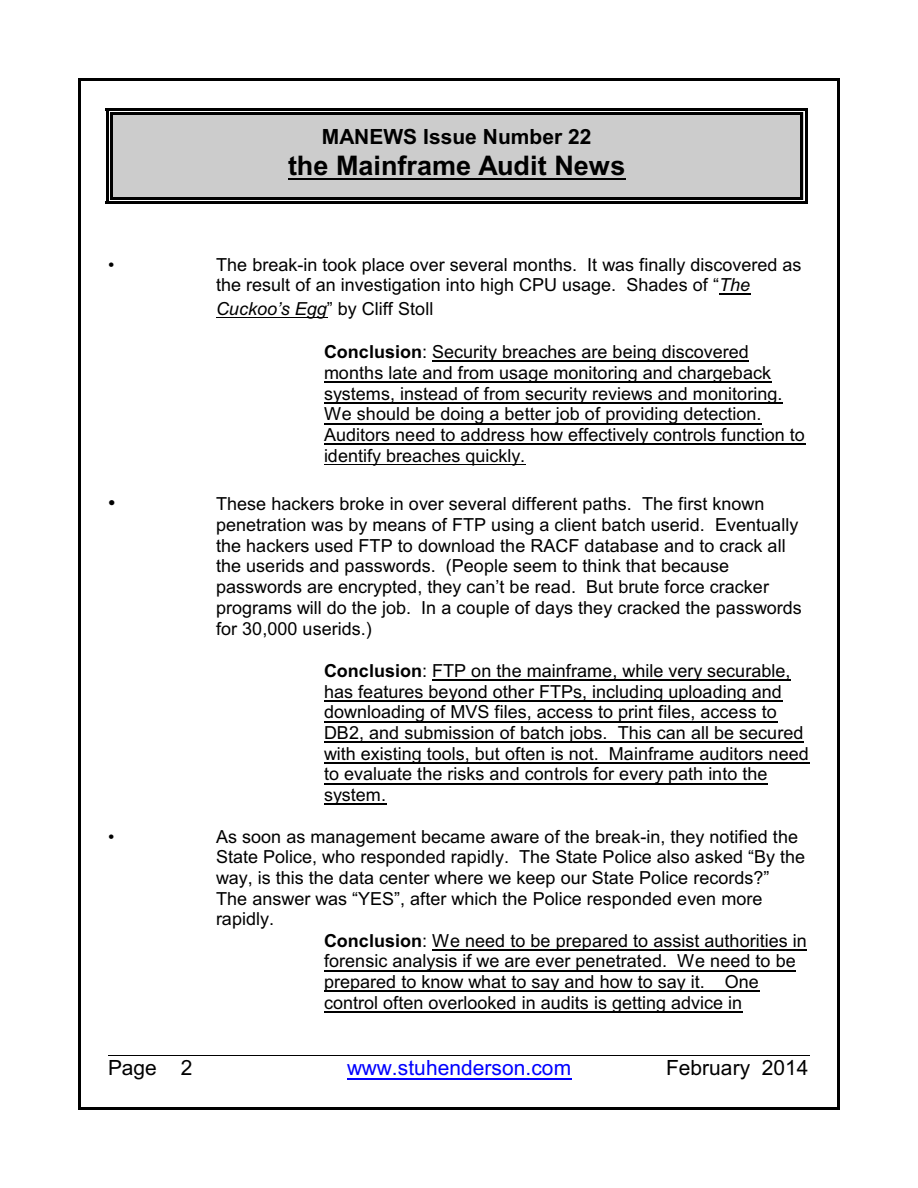
<style>
.page{position:relative;width:918px;height:1188px;background:#fff}
.page>*{position:absolute;margin:0;border:0;box-sizing:border-box;transform-origin:0 0}
.t1{font:700 27px "Arial";color:#000}
.t2{font:21px "Arial";color:#00f}
.t3{font:700 21px "Arial";color:#000}
.t4{font:21px "Arial";color:#000}
.t5{font:18px/20.7px "Arial";color:#000}
.s1{font-style:italic}
.s2{font-weight:700}
</style>
<div class="page">
<hr style="left:78px;top:78px;width:3px;height:1032px;background:#000">
<hr style="left:837px;top:78px;width:3px;height:1032px;background:#000">
<hr style="left:78px;top:78px;width:762px;height:3px;background:#000">
<hr style="left:78px;top:1107px;width:762px;height:3px;background:#000">
<div style="left:110px;top:112px;width:693px;height:87px;background:#ccc"></div>
<hr style="left:288px;top:178px;width:338px;height:2px;background:#000">
<hr style="left:110px;top:112px;width:3px;height:87px;background:#000">
<hr style="left:800px;top:112px;width:3px;height:87px;background:#000">
<hr style="left:110px;top:112px;width:693px;height:3px;background:#000">
<hr style="left:110px;top:197px;width:693px;height:2px;background:#000">
<hr style="left:106px;top:108px;width:2px;height:96px;background:#000">
<hr style="left:805px;top:108px;width:2px;height:96px;background:#000">
<hr style="left:106px;top:108px;width:701px;height:3px;background:#000">
<hr style="left:106px;top:201px;width:701px;height:3px;background:#000">
<hr style="left:719px;top:294px;width:31px;height:1px;background:#000">
<hr style="left:216px;top:317px;width:111px;height:1px;background:#000">
<hr style="left:432px;top:361px;width:317px;height:1px;background:#000">
<hr style="left:324px;top:382px;width:447px;height:1px;background:#000">
<hr style="left:324px;top:402px;width:458px;height:1px;background:#000">
<hr style="left:324px;top:423px;width:438px;height:1px;background:#000">
<hr style="left:324px;top:444px;width:481px;height:1px;background:#000">
<hr style="left:324px;top:464px;width:201px;height:1px;background:#000">
<hr style="left:432px;top:680px;width:359px;height:1px;background:#000">
<hr style="left:324px;top:700px;width:458px;height:1px;background:#000">
<hr style="left:324px;top:721px;width:453px;height:1px;background:#000">
<hr style="left:324px;top:742px;width:480px;height:1px;background:#000">
<hr style="left:324px;top:762px;width:485px;height:2px;background:#000">
<hr style="left:324px;top:783px;width:444px;height:1px;background:#000">
<hr style="left:324px;top:804px;width:62px;height:1px;background:#000">
<hr style="left:432px;top:949px;width:375px;height:1px;background:#000">
<hr style="left:324px;top:970px;width:472px;height:1px;background:#000">
<hr style="left:324px;top:991px;width:435px;height:1px;background:#000">
<hr style="left:324px;top:1011px;width:418px;height:1px;background:#000">
<hr style="left:347px;top:1078px;width:224px;height:1px;background:#00f">
<hr style="left:108px;top:1055px;width:702px;height:1px;background:#000">
<p class="t3" style="left:322px;top:129px;width:271px">MANEWS Issue Number 22</p>
<h1 class="t1" style="left:288px;top:155px;width:339px">the Mainframe Audit News</h1>
<p class="t5" style="left:108px;top:256px;width:8px">•</p>
<p class="t5" style="left:216px;top:256px;width:587px">The break-in took place over several months. It was finally discovered as the result of an investigation into high CPU usage. Shades of “<span class="s1">The</span></p>
<p class="t5" style="left:216px;top:300px;width:219px"><span class="s1">Cuckoo’s Egg</span>” by Cliff Stoll</p>
<p class="t5" style="left:324px;top:343px;width:482px"><span class="s2">Conclusion</span>: Security breaches are being discovered months late and from usage monitoring and chargeback systems, instead of from security reviews and monitoring.<br>We should be doing a better job of providing detection.<br>Auditors need to address how effectively controls function to identify breaches quickly.</p>
<p class="t4" style="left:108px;top:494px;width:9px">•</p>
<p class="t5" style="left:216px;top:494px;width:587px">These hackers broke in over several different paths. The first known penetration was by means of FTP using a client batch userid. Eventually the hackers used FTP to download the RACF database and to crack all the userids and passwords. (People seem to think that because passwords are encrypted, they can’t be read. But brute force cracker programs will do the job. In a couple of days they cracked the passwords for 30,000 userids.)</p>
<p class="t5" style="left:324px;top:662px;width:486px"><span class="s2">Conclusion</span>: FTP on the mainframe, while very securable, has features beyond other FTPs, including uploading and downloading of MVS files, access to print files, access to DB2, and submission of batch jobs. This can all be secured with existing tools, but often is not. Mainframe auditors need to evaluate the risks and controls for every path into the system.</p>
<p class="t5" style="left:108px;top:828px;width:8px">•</p>
<p class="t5" style="left:216px;top:828px;width:584px">As soon as management became aware of the break-in, they notified the</p>
<p class="t5" style="left:216px;top:848px;width:591px">State Police, who responded rapidly. The State Police also asked “By the</p>
<p class="t5" style="left:216px;top:869px;width:555px">way, is this the data center where we keep our State Police records?”</p>
<p class="t5" style="left:216px;top:890px;width:548px">The answer was “YES”, after which the Police responded even more</p>
<p class="t5" style="left:216px;top:910px;width:60px">rapidly.</p>
<p class="t5" style="left:324px;top:932px;width:484px"><span class="s2">Conclusion</span>: We need to be prepared to assist authorities in</p>
<p class="t5" style="left:324px;top:952px;width:473px">forensic analysis if we are ever penetrated. We need to be</p>
<p class="t5" style="left:324px;top:973px;width:436px">prepared to know what to say and how to say it. One</p>
<p class="t5" style="left:324px;top:994px;width:420px">control often overlooked in audits is getting advice in</p>
<p class="t4" style="left:108px;top:1060px;width:86px">Page 2</p>
<p class="t2" style="left:347px;top:1060px;width:226px">www.stuhenderson.com</p>
<p class="t4" style="left:666px;top:1060px;width:144px">February 2014</p>
</div>
